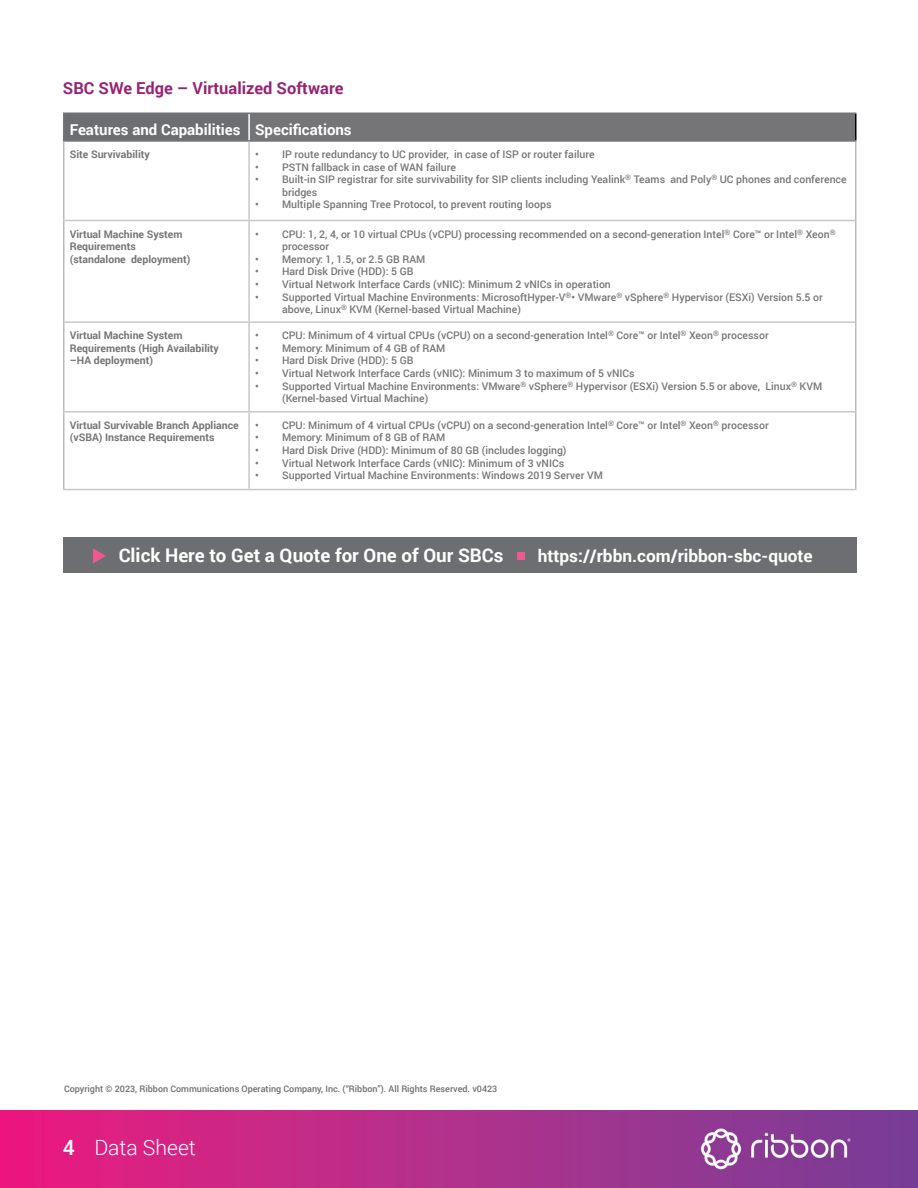
<style>
.page{position:relative;width:918px;height:1188px;background:#fff}
.page>*{position:absolute;margin:0;border:0;box-sizing:border-box;transform-origin:0 0}
.t1{font:300 21px "Roboto";color:#fff}
.t2{font:700 18.75px "Roboto";color:#fff}
.t3{font:700 17.25px "Roboto";color:#fff}
.t4{font:700 16.5px "Roboto";color:#972375}
.t5{font:700 15px "Roboto";color:#fff}
.t6{font:500 10.5px/12.6px "Roboto";color:#757577}
.t7{font:700 10.5px/12.6px "Roboto";color:#757577}
.t8{font:500 9px "Roboto";color:#6d6e71}
.s1{font-weight:500}
</style>
<div class="page">
<img style="left:0;top:1110px;width:918px;height:78px">
<div style="left:64px;top:113px;width:185px;height:28px;background:#6d6e71"></div>
<div style="left:249px;top:113px;width:607px;height:28px;background:#757577"></div>
<svg style="left:855px;top:114px;width:1px;height:26px"></svg>
<svg style="left:63px;top:114px;width:1px;height:26px"></svg>
<hr style="left:63px;top:112px;width:186px;height:2px;background:#747577">
<hr style="left:63px;top:140px;width:186px;height:2px;background:#747577">
<hr style="left:248px;top:114px;width:2px;height:26px;background:#fff">
<hr style="left:249px;top:112px;width:607px;height:2px;background:#747577">
<hr style="left:249px;top:140px;width:607px;height:2px;background:#747577">
<hr style="left:248px;top:142px;width:2px;height:78px;background:#c7c8c9">
<hr style="left:248px;top:221px;width:2px;height:100px;background:#c7c8c9">
<hr style="left:248px;top:323px;width:2px;height:88px;background:#c7c8c9">
<hr style="left:248px;top:413px;width:2px;height:76px;background:#c7c8c9">
<hr style="left:64px;top:220px;width:185px;height:1px;background:#c8c8c9">
<hr style="left:249px;top:220px;width:606px;height:1px;background:#c8c8c9">
<hr style="left:64px;top:321px;width:185px;height:2px;background:#c8c8c9">
<hr style="left:64px;top:411px;width:185px;height:1px;background:#c8c8c9">
<hr style="left:63px;top:489px;width:186px;height:1px;background:#c8c8c9">
<hr style="left:249px;top:321px;width:606px;height:2px;background:#c8c8c9">
<hr style="left:249px;top:411px;width:606px;height:1px;background:#c8c8c9">
<hr style="left:249px;top:489px;width:607px;height:1px;background:#c8c8c9">
<hr style="left:63px;top:142px;width:1px;height:78px;background:#babbbc">
<hr style="left:855px;top:142px;width:1px;height:78px;background:#babbbc">
<hr style="left:63px;top:221px;width:1px;height:101px;background:#babbbc">
<hr style="left:855px;top:221px;width:1px;height:101px;background:#babbbc">
<hr style="left:63px;top:322px;width:1px;height:90px;background:#babbbc">
<hr style="left:855px;top:322px;width:1px;height:90px;background:#babbbc">
<hr style="left:63px;top:412px;width:1px;height:77px;background:#babbbc">
<hr style="left:855px;top:412px;width:1px;height:77px;background:#babbbc">
<div style="left:63px;top:538px;width:793px;height:35px;background:#6d6e71"></div>
<svg style="left:93px;top:548px;width:13px;height:15px"></svg>
<div style="left:518px;top:553px;width:7px;height:7px;background:#ef5991"></div>
<h3 class="t4" style="left:63px;top:76px;width:282px">SBC SWe Edge – Virtualized Software</h3>
<h3 class="t5" style="left:70px;top:119px;width:283px">Features and Capabilities Specifications</h3>
<p class="t7" style="left:70px;top:148px;width:82px">Site Survivability</p>
<p class="t6" style="left:255px;top:148px;width:341px">• IP route redundancy to UC provider, in case of ISP or router failure</p>
<p class="t6" style="left:255px;top:160px;width:202px">• PSTN fallback in case of WAN failure</p>
<p class="t6" style="left:282px;top:173px;width:566px;text-indent:-27px">• Built-in SIP registrar for site survivability for SIP clients including Yealink<sup>®</sup> Teams and Poly<sup>®</sup> UC phones and conference bridges</p>
<p class="t6" style="left:255px;top:198px;width:298px">• Multiple Spanning Tree Protocol, to prevent routing loops</p>
<p class="t7" style="left:70px;top:227px;width:122px">Virtual Machine System<br>Requirements (standalone deployment)</p>
<p class="t6" style="left:282px;top:227px;width:555px;text-indent:-27px">• CPU: 1, 2, 4, or 10 virtual CPUs (vCPU) processing recommended on a second-generation Intel<sup>®</sup> Core™ or Intel<sup>®</sup> Xeon<sup>® </sup>processor</p>
<p class="t6" style="left:255px;top:252px;width:172px">• Memory: 1, 1.5, or 2.5 GB RAM</p>
<p class="t6" style="left:255px;top:265px;width:160px">• Hard Disk Drive (HDD): 5 GB</p>
<p class="t6" style="left:255px;top:277px;width:357px">• Virtual Network Interface Cards (vNIC): Minimum 2 vNICs in operation</p>
<p class="t6" style="left:282px;top:290px;width:542px;text-indent:-27px">• Supported Virtual Machine Environments: MicrosoftHyper-V<sup>®</sup>• VMware<sup>®</sup> vSphere<sup>®</sup> Hypervisor (ESXi) Version 5.5 or above, Linux<sup>®</sup> KVM (Kernel-based Virtual Machine)</p>
<p class="t7" style="left:70px;top:329px;width:151px">Virtual Machine System<br>Requirements (High Availability –HA deployment)</p>
<p class="t6" style="left:255px;top:329px;width:515px">• CPU: Minimum of 4 virtual CPUs (vCPU) on a second-generation Intel<sup>®</sup> Core™ or Intel<sup>®</sup> Xeon<sup>®</sup> processor</p>
<p class="t6" style="left:255px;top:341px;width:192px">• Memory: Minimum of 4 GB of RAM</p>
<p class="t6" style="left:255px;top:354px;width:160px">• Hard Disk Drive (HDD): 5 GB</p>
<p class="t6" style="left:255px;top:367px;width:381px">• Virtual Network Interface Cards (vNIC): Minimum 3 to maximum of 5 vNICs</p>
<p class="t6" style="left:282px;top:379px;width:542px;text-indent:-27px">• Supported Virtual Machine Environments: VMware<sup>®</sup> vSphere<sup>®</sup> Hypervisor (ESXi) Version 5.5 or above, Linux<sup>®</sup> KVM (Kernel-based Virtual Machine)</p>
<p class="t7" style="left:70px;top:418px;width:171px">Virtual Survivable Branch Appliance (vSBA) Instance Requirements</p>
<p class="t6" style="left:255px;top:418px;width:515px">• CPU: Minimum of 4 virtual CPUs (vCPU) on a second-generation Intel<sup>®</sup> Core™ or Intel<sup>®</sup> Xeon<sup>®</sup> processor</p>
<p class="t6" style="left:255px;top:431px;width:192px">• Memory: Minimum of 8 GB of RAM</p>
<p class="t6" style="left:255px;top:444px;width:313px">• Hard Disk Drive (HDD): Minimum of 80 GB (includes logging)</p>
<p class="t6" style="left:255px;top:456px;width:311px">• Virtual Network Interface Cards (vNIC): Minimum of 3 vNICs</p>
<p class="t6" style="left:255px;top:469px;width:349px">• Supported Virtual Machine Environments: Windows 2019 Server VM</p>
<h2 class="t2" style="left:119px;top:542px;width:386px">Click Here to Get a Quote for One of Our SBCs</h2>
<h3 class="t3" style="left:538px;top:544px;width:276px">https://rbbn.com/ribbon-sbc-quote</h3>
<p class="t8" style="left:64px;top:1082px;width:435px">Copyright ©️ 2023, Ribbon Communications Operating Company, Inc. (“Ribbon”). All Rights Reserved. v0423</p>
<h1 class="t1" style="left:63px;top:1132px;width:134px"><span class="s1">4</span> Data Sheet</h1>
</div>
